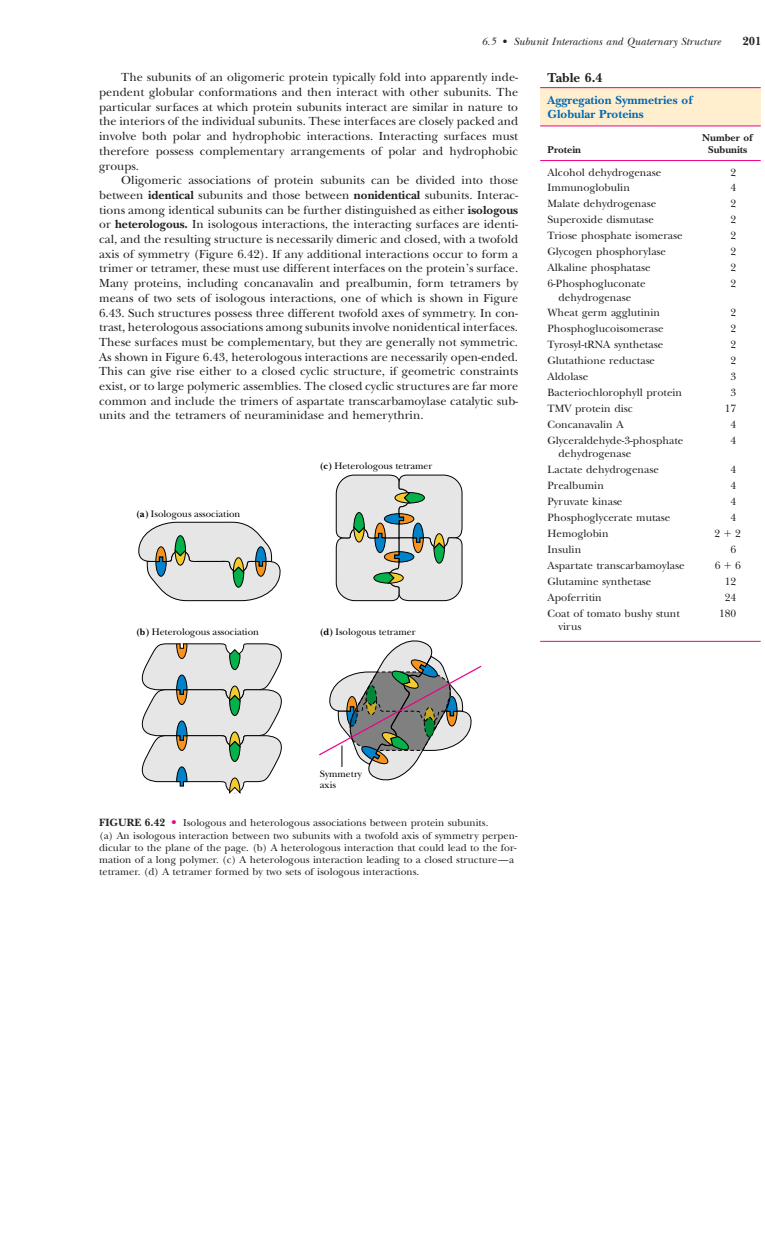
<style>
.page{position:relative;width:765px;height:1260px;background:#fff}
.page>*{position:absolute;margin:0;border:0;box-sizing:border-box;transform-origin:0 0}
.t1{font:700 13.5px "New Baskerville";color:#231f20}
.t2{font:12.25px/14.8px "New Baskerville";color:#231f20;text-align:justify}
.t3{font:700 12.25px/14.8px "New Baskerville";color:#0066b3}
.t4{font:700 12.25px "New Baskerville";color:#231f20}
.t5{font:11px/15.9px "New Baskerville";color:#231f20}
.t6{font:italic 11px "New Baskerville";color:#231f20}
.t7{font:10.38px/12.2px "New Baskerville";color:#231f20}
.t8{font:700 10.38px "New Baskerville";color:#231f20}
.t9{font:9.75px/11px "New Baskerville";color:#000}
.s1{font-weight:700}
.s2{font-family:"Mathematical Pi One"}
.s3{font-weight:700;font-size:11px}
</style>
<div class="page">
<div style="left:540px;top:88px;width:221px;height:38px;background:#ffefcf"></div>
<hr style="left:540px;top:87px;width:221px;height:1px;background:#ec008c">
<hr style="left:540px;top:126px;width:221px;height:1px;background:#ec008c">
<hr style="left:540px;top:160px;width:221px;height:1px;background:#ec008c">
<hr style="left:540px;top:641px;width:221px;height:1px;background:#ec008c">
<svg style="left:138px;top:521px;width:143px;height:81px"></svg>
<svg style="left:141px;top:643px;width:141px;height:151px;background:#d4d7d4"></svg>
<svg style="left:335px;top:474px;width:128px;height:128px;background:#c7cdc7"></svg>
<svg style="left:319px;top:640px;width:163px;height:141px"></svg>
<p class="t6" style="left:482px;top:37px;width:16px">6.5</p>
<p class="t6" style="left:503px;top:37px;width:219px">● Subunit Interactions and Quaternary Structure</p>
<p class="t4" style="left:742px;top:36px;width:21px">201</p>
<p class="t2" style="left:99px;top:71px;width:421px;text-indent:22px">The subunits of an oligomeric protein typically fold into apparently inde&shy;pendent globular conformations and then interact with other subunits. The particular surfaces at which protein subunits interact are similar in nature to the interiors of the individual subunits. These interfaces are closely packed and involve both polar and hydrophobic interactions. Interacting surfaces must therefore possess complementary arrangements of polar and hydrophobic groups.</p>
<p class="t2" style="left:99px;top:174px;width:421px;text-indent:22px">Oligomeric associations of protein subunits can be divided into those between <span class="s1">identical</span> subunits and those between <span class="s1">nonidentical</span> subunits. Interac&shy;tions among identical subunits can be further distinguished as either <span class="s1">isologous </span>or <span class="s1">heterologous.</span> In isologous interactions, the interacting surfaces are identi&shy;cal, and the resulting structure is necessarily dimeric and closed, with a twofold axis of symmetry (Figure 6.42). If any additional interactions occur to form a trimer or tetramer, these must use different interfaces on the protein’s surface.<br>Many proteins, including concanavalin and prealbumin, form tetramers by means of two sets of isologous interactions, one of which is shown in Figure 6.43. Such structures possess three different twofold axes of symmetry. In con&shy;trast, heterologous associations among subunits involve nonidentical interfaces.<br>These surfaces must be complementary, but they are generally not symmetric.<br>As shown in Figure 6.43, heterologous interactions are necessarily open-ended.<br>This can give rise either to a closed cyclic structure, if geometric constraints exist, or to large polymeric assemblies. The closed cyclic structures are far more common and include the trimers of aspartate transcarbamoylase catalytic sub&shy;units and the tetramers of neuraminidase and hemerythrin.</p>
<p class="t9" style="left:136px;top:510px;width:106px"><span class="s1">(a)</span> Isologous association</p>
<p class="t9" style="left:136px;top:628px;width:124px"><span class="s1">(b)</span> Heterologous association</p>
<p class="t9" style="left:320px;top:462px;width:114px"><span class="s1">(c)</span> Heterologous tetramer</p>
<p class="t9" style="left:320px;top:628px;width:97px"><span class="s1">(d)</span> Isologous tetramer</p>
<p class="t1" style="left:548px;top:73px;width:56px">Table 6.4</p>
<p class="t3" style="left:548px;top:94px;width:147px">Aggregation Symmetries of<br>Globular Proteins</p>
<p class="t8" style="left:702px;top:134px;width:53px">Number of</p>
<p class="t8" style="left:548px;top:146px;width:35px">Protein</p>
<p class="t8" style="left:708px;top:146px;width:41px">Subunits</p>
<p class="t5" style="left:548px;top:165px;width:115px">Alcohol dehydrogenase</p>
<p class="t5" style="left:730px;top:165px;width:7px">2</p>
<p class="t5" style="left:548px;top:181px;width:84px">Immunoglobulin</p>
<p class="t5" style="left:730px;top:181px;width:7px">4</p>
<p class="t5" style="left:548px;top:197px;width:110px">Malate dehydrogenase</p>
<p class="t5" style="left:730px;top:197px;width:7px">2</p>
<p class="t5" style="left:548px;top:213px;width:108px">Superoxide dismutase</p>
<p class="t5" style="left:730px;top:213px;width:7px">2</p>
<p class="t5" style="left:548px;top:229px;width:136px">Triose phosphate isomerase</p>
<p class="t5" style="left:730px;top:229px;width:7px">2</p>
<p class="t5" style="left:548px;top:245px;width:120px">Glycogen phosphorylase</p>
<p class="t5" style="left:730px;top:245px;width:7px">2</p>
<p class="t5" style="left:548px;top:261px;width:105px">Alkaline phosphatase</p>
<p class="t5" style="left:730px;top:261px;width:7px">2</p>
<p class="t5" style="left:548px;top:277px;width:100px">6-Phosphogluconate</p>
<p class="t5" style="left:730px;top:277px;width:7px">2</p>
<p class="t5" style="left:548px;top:290px;width:114px;text-indent:11px">dehydrogenase<br>Wheat germ agglutinin</p>
<p class="t5" style="left:730px;top:306px;width:7px">2</p>
<p class="t5" style="left:548px;top:322px;width:118px">Phosphoglucoisomerase</p>
<p class="t5" style="left:730px;top:322px;width:7px">2</p>
<p class="t5" style="left:548px;top:338px;width:117px">Tyrosyl-tRNA synthetase</p>
<p class="t5" style="left:730px;top:338px;width:7px">2</p>
<p class="t5" style="left:548px;top:354px;width:109px">Glutathione reductase</p>
<p class="t5" style="left:730px;top:354px;width:7px">2</p>
<p class="t5" style="left:548px;top:370px;width:42px">Aldolase</p>
<p class="t5" style="left:730px;top:370px;width:7px">3</p>
<p class="t5" style="left:548px;top:386px;width:136px">Bacteriochlorophyll protein</p>
<p class="t5" style="left:730px;top:386px;width:7px">3</p>
<p class="t5" style="left:548px;top:402px;width:87px">TMV protein disc</p>
<p class="t5" style="left:725px;top:402px;width:13px">17</p>
<p class="t5" style="left:548px;top:418px;width:78px">Concanavalin A</p>
<p class="t5" style="left:730px;top:418px;width:7px">4</p>
<p class="t5" style="left:548px;top:434px;width:137px">Glyceraldehyde-3-phosphate</p>
<p class="t5" style="left:730px;top:434px;width:7px">4</p>
<p class="t5" style="left:548px;top:447px;width:113px;text-indent:11px">dehydrogenase<br>Lactate dehydrogenase</p>
<p class="t5" style="left:730px;top:463px;width:7px">4</p>
<p class="t5" style="left:548px;top:479px;width:58px">Prealbumin</p>
<p class="t5" style="left:730px;top:479px;width:7px">4</p>
<p class="t5" style="left:548px;top:495px;width:76px">Pyruvate kinase</p>
<p class="t5" style="left:730px;top:495px;width:7px">4</p>
<p class="t5" style="left:548px;top:511px;width:124px">Phosphoglycerate mutase</p>
<p class="t5" style="left:730px;top:511px;width:7px">4</p>
<p class="t5" style="left:548px;top:527px;width:63px">Hemoglobin</p>
<p class="t5" style="left:715px;top:527px;width:28px">2<span class="s2">-</span>2</p>
<p class="t5" style="left:548px;top:543px;width:35px">Insulin</p>
<p class="t5" style="left:730px;top:543px;width:7px">6</p>
<p class="t5" style="left:548px;top:559px;width:139px">Aspartate transcarbamoylase</p>
<p class="t5" style="left:715px;top:559px;width:28px">6<span class="s2">-</span>6</p>
<p class="t5" style="left:548px;top:575px;width:105px">Glutamine synthetase</p>
<p class="t5" style="left:725px;top:575px;width:13px">12</p>
<p class="t5" style="left:548px;top:590px;width:56px">Apoferritin</p>
<p class="t5" style="left:725px;top:590px;width:13px">24</p>
<p class="t5" style="left:548px;top:606px;width:134px">Coat of tomato bushy stunt</p>
<p class="t5" style="left:719px;top:606px;width:19px">180</p>
<p class="t5" style="left:559px;top:620px;width:24px">virus</p>
<p class="t9" style="left:320px;top:770px;width:44px">Symmetry axis</p>
<p class="t7" style="left:99px;top:818px;width:420px"><span class="s3">FIGURE 6.42</span> <sup>●</sup> Isologous and heterologous associations between protein subunits.<br>(a) An isologous interaction between two subunits with a twofold axis of symmetry perpen&shy;dicular to the plane of the page. (b) A heterologous interaction that could lead to the for&shy;mation of a long polymer. (c) A heterologous interaction leading to a closed structure—a tetramer. (d) A tetramer formed by two sets of isologous interactions.</p>
</div>
